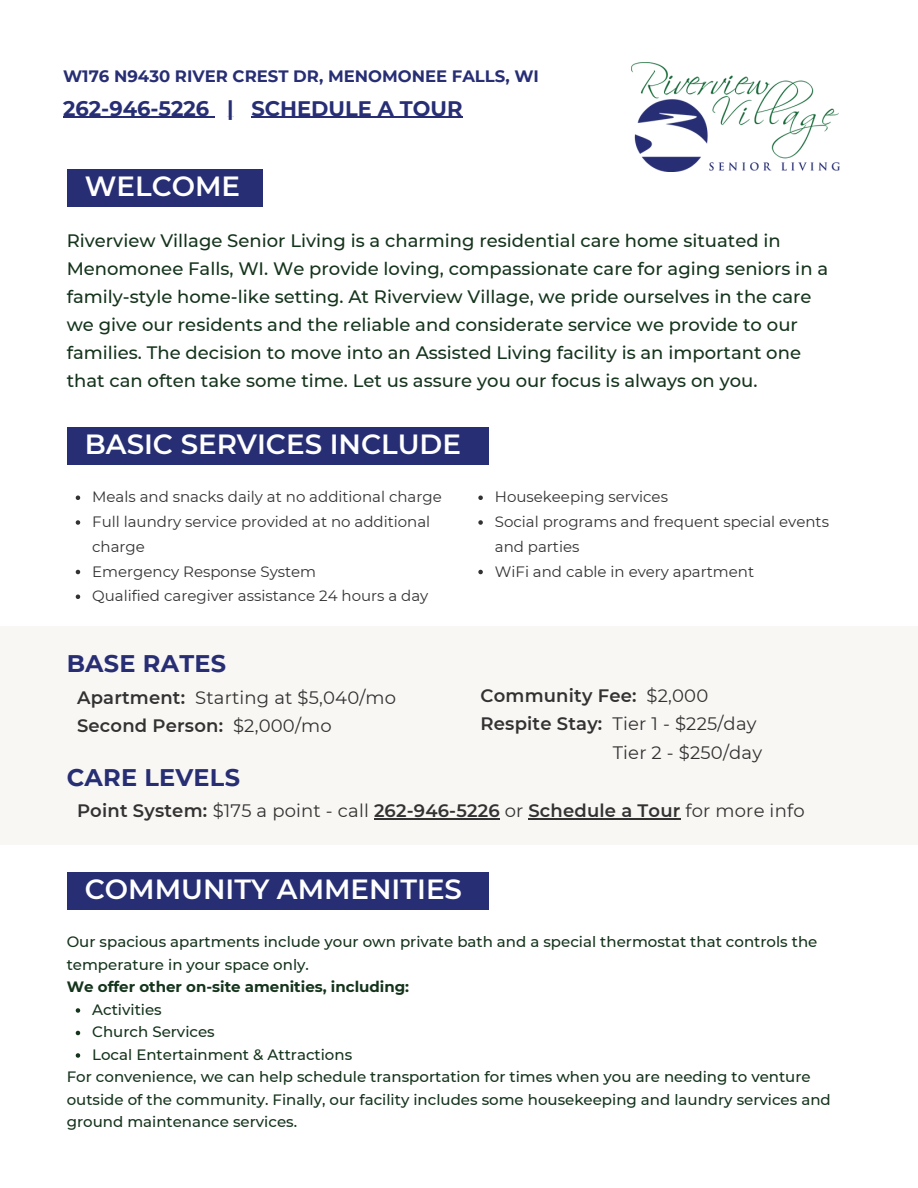
<style>
.page{position:relative;width:918px;height:1188px;background:#fff}
.page>*{position:absolute;margin:0;border:0;box-sizing:border-box;transform-origin:0 0}
.t1{font:600 27.75px "Montserrat";color:#fff}
.t2{font:700 24px "Montserrat";letter-spacing:.01em;color:#272e74}
.t3{font:700 21px "Montserrat";color:#272e74}
.t4{font:500 18px/28.2px "Montserrat";color:#15341c}
.t5{font:18px/28.2px "Montserrat";letter-spacing:.01em;color:#323232}
.t6{font:600 18px "Montserrat";letter-spacing:.01em;color:#323232}
.t7{font:700 16.5px "Montserrat";color:#272e74}
.t8{font:500 15px/22.5px "Montserrat";color:#15341c}
.t9{font:15px/24.8px "Montserrat";color:#323232}
.s1{font-weight:600}
.s2{font-weight:400}
.s3{font-weight:700}
</style>
<div class="page">
<div style="left:0;top:626px;width:918px;height:219px;background:#f9f7f4"></div>
<div style="left:67px;top:169px;width:196px;height:37px;background:#272e74"></div>
<div style="left:67px;top:427px;width:421px;height:37px;background:#272e74"></div>
<div style="left:67px;top:872px;width:421px;height:37px;background:#272e74"></div>
<img style="left:631px;top:62px;width:208px;height:109px">
<svg style="left:76px;top:1008px;width:4px;height:5px"></svg>
<svg style="left:76px;top:1031px;width:4px;height:4px"></svg>
<svg style="left:76px;top:1053px;width:4px;height:5px"></svg>
<svg style="left:76px;top:496px;width:4px;height:4px"></svg>
<svg style="left:76px;top:520px;width:4px;height:5px"></svg>
<svg style="left:76px;top:570px;width:4px;height:4px"></svg>
<svg style="left:76px;top:595px;width:4px;height:4px"></svg>
<svg style="left:478px;top:496px;width:5px;height:4px"></svg>
<svg style="left:478px;top:520px;width:5px;height:5px"></svg>
<svg style="left:478px;top:570px;width:5px;height:4px"></svg>
<hr style="left:63px;top:117px;width:146px;height:1px;background:#272e74">
<hr style="left:251px;top:117px;width:211px;height:1px;background:#272e74">
<hr style="left:374px;top:818px;width:126px;height:1px;background:#323232">
<hr style="left:528px;top:818px;width:153px;height:1px;background:#323232">
<h1 class="t7" style="left:63px;top:66px;width:477px">W176 N9430 RIVER CREST DR, MENOMONEE FALLS, WI</h1>
<h1 class="t3" style="left:63px;top:95px;width:148px">262-946-5226</h1>
<h6 class="t3" style="left:227px;top:95px;width:237px">| SCHEDULE A TOUR</h6>
<h1 class="t1" style="left:85px;top:169px;width:157px">WELCOME</h1>
<h1 class="t4" style="left:67px;top:226px;width:763px">Riverview Village Senior Living is a charming residential care home situated in Menomonee Falls, WI. We provide loving, compassionate care for aging seniors in a family-style home-like setting. At Riverview Village, we pride ourselves in the care we give our residents and the reliable and considerate service we provide to our families. The decision to move into an Assisted Living facility is an important one that can often take some time. Let us assure you our focus is always on you.</h1>
<p class="t1" style="left:85px;top:427px;width:378px">BASIC SERVICES INCLUDE</p>
<p class="t9" style="left:92px;top:485px;width:351px">Meals and snacks daily at no additional charge</p>
<p class="t9" style="left:92px;top:509px;width:340px">Full laundry service provided at no additional charge</p>
<h2 class="t9" style="left:92px;top:559px;width:225px">Emergency Response System</h2>
<h5 class="t9" style="left:92px;top:584px;width:338px">Qualified caregiver assistance 24 hours a day</h5>
<p class="t2" style="left:67px;top:649px;width:161px">BASE RATES</p>
<h2 class="t9" style="left:495px;top:485px;width:175px">Housekeeping services</h2>
<h5 class="t9" style="left:495px;top:509px;width:336px">Social programs and frequent special events and parties</h5>
<h5 class="t9" style="left:495px;top:559px;width:261px">WiFi and cable in every apartment</h5>
<p class="t5" style="left:77px;top:683px;width:321px"><span class="s1">Apartment:</span> Starting at $5,040/mo<br><span class="s1">Second Person:</span> $2,000/mo</p>
<h6 class="t6" style="left:481px;top:685px;width:229px">Community Fee: <span class="s2">$2,000</span></h6>
<h6 class="t5" style="left:481px;top:710px;width:278px"><span class="s1">Respite Stay:</span> Tier 1 - $225/day</h6>
<p class="t5" style="left:613px;top:738px;width:151px">Tier 2 - $250/day</p>
<p class="t2" style="left:67px;top:762px;width:175px">CARE LEVELS</p>
<p class="t6" style="left:77px;top:800px;width:729px">Point System: <span class="s2">$175 a point - call</span> 262-946-5226 <span class="s2">or</span> Schedule a Tour <span class="s2">for more info</span></p>
<h4 class="t1" style="left:85px;top:872px;width:379px">COMMUNITY AMMENITIES</h4>
<p class="t8" style="left:67px;top:931px;width:752px">Our spacious apartments include your own private bath and a special thermostat that controls the temperature in your space only.<br><span class="s3">We offer other on-site amenities, including:</span></p>
<p class="t8" style="left:92px;top:998px;width:71px">Activities</p>
<p class="t8" style="left:92px;top:1021px;width:124px">Church Services</p>
<p class="t8" style="left:92px;top:1043px;width:262px">Local Entertainment &amp; Attractions</p>
<p class="t8" style="left:67px;top:1066px;width:766px">For convenience, we can help schedule transportation for times when you are needing to venture outside of the community. Finally, our facility includes some housekeeping and laundry services and ground maintenance services.</p>
</div>
